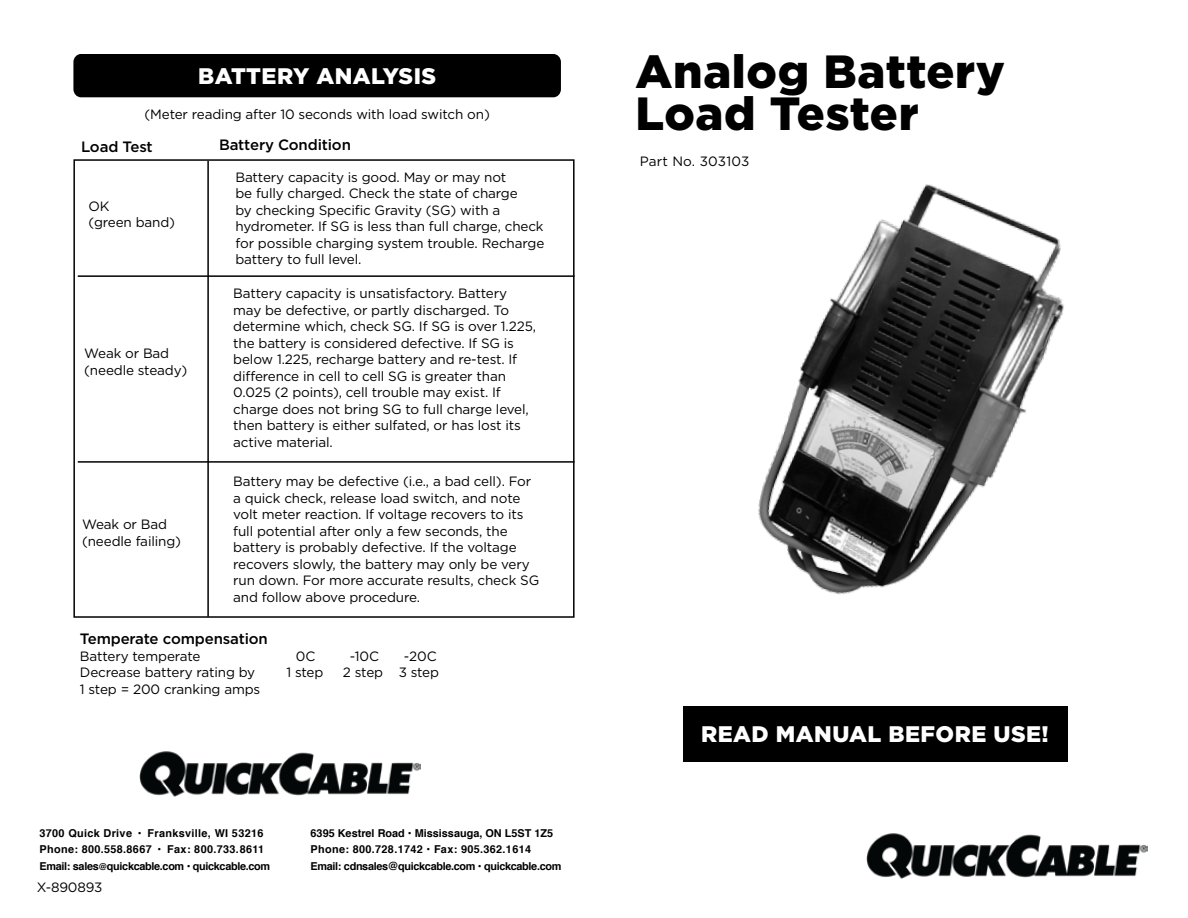
<style>
.page{position:relative;width:1188px;height:918px;background:#fff}
.page>*{position:absolute;margin:0;border:0;box-sizing:border-box;transform-origin:0 0}
.t1{font:900 46.5px/42px "Gotham";letter-spacing:.015em;color:#000}
.t2{font:900 22.5px "Gotham";letter-spacing:.02em;color:#fff}
.t3{font:500 15px "Gotham";letter-spacing:-.01em;color:#000}
.t4{font:13.5px/16.5px "Gotham";letter-spacing:-.01em;color:#000}
.t5{font:13.5px "Gotham";letter-spacing:.015em;color:#000}
.t6{font:700 10.8px/16.5px "Helvetica";color:#000}
.t7{font:700 10.8px/16.5px "Helvetica";letter-spacing:.03em;color:#000}
.s1{font-size:9px}
</style>
<div class="page">
<div style="left:683px;top:707px;width:385px;height:55px;background:#000"></div>
<img style="left:758px;top:184px;width:307px;height:411px">
<img style="left:866px;top:833px;width:282px;height:46px">
<img style="left:139px;top:751px;width:282px;height:46px">
<div style="left:73px;top:54px;width:488px;height:43px;background:#000;border-radius:8px"></div>
<div style="left:73px;top:159px;width:502px;height:459px;border:2px solid #000"></div>
<hr style="left:207px;top:161px;width:2px;height:456px;background:#000">
<hr style="left:78px;top:275px;width:497px;height:2px;background:#000">
<hr style="left:78px;top:461px;width:497px;height:2px;background:#000">
<h2 class="t2" style="left:198px;top:63px;width:240px">BATTERY ANALYSIS</h2>
<p class="t4" style="left:145px;top:106px;width:347px">(Meter reading after 10 seconds with load switch on)</p>
<p class="t3" style="left:81px;top:138px;width:73px">Load Test</p>
<p class="t3" style="left:219px;top:136px;width:133px">Battery Condition</p>
<p class="t4" style="left:235px;top:168px;width:310px">Battery capacity is good. May or may not<br>be fully charged. Check the state of charge<br>by checking Specific Gravity (SG) with a hydrometer. If SG is less than full charge, check for possible charging system trouble. Recharge battery to full level.</p>
<p class="t4" style="left:233px;top:285px;width:304px">Battery capacity is unsatisfactory. Battery may be defective, or partly discharged. To determine which, check SG. If SG is over 1.225, the battery is considered defective. If SG is below 1.225, recharge battery and re-test. If difference in cell to cell SG is greater than 0.025 (2 points), cell trouble may exist. If charge does not bring SG to full charge level, then battery is either sulfated, or has lost its active material.</p>
<p class="t4" style="left:233px;top:473px;width:308px">Battery may be defective (i.e., a bad cell). For a quick check, release load switch, and note volt meter reaction. If voltage recovers to its full potential after only a few seconds, the battery is probably defective. If the voltage recovers slowly, the battery may only be very run down. For more accurate results, check SG and follow above procedure.</p>
<p class="t4" style="left:89px;top:197px;width:88px">OK<br>(green band)</p>
<p class="t4" style="left:84px;top:345px;width:105px">Weak or Bad (needle steady)</p>
<p class="t4" style="left:82px;top:516px;width:101px">Weak or Bad (needle failing)</p>
<p class="t3" style="left:80px;top:630px;width:189px">Temperate compensation</p>
<p class="t4" style="left:80px;top:648px;width:122px">Battery temperate</p>
<p class="t4" style="left:296px;top:648px;width:21px">0C</p>
<p class="t4" style="left:350px;top:648px;width:31px">-10C</p>
<p class="t4" style="left:404px;top:648px;width:34px">-20C</p>
<p class="t4" style="left:80px;top:664px;width:177px">Decrease battery rating by</p>
<p class="t4" style="left:286px;top:664px;width:39px">1 step</p>
<p class="t4" style="left:343px;top:664px;width:98px">2 step 3 step</p>
<p class="t4" style="left:80px;top:681px;width:182px">1 step = 200 cranking amps</p>
<p class="t7" style="left:40px;top:825px;width:232px">3700 Quick Drive • Franksville, WI 53216<br>Phone: 800.558.8667 • Fax: 800.733.8611<br>Email: sales<span class="s1">@</span>quickcable.com • quickcable.com</p>
<p class="t6" style="left:311px;top:825px;width:252px">6395 Kestrel Road • Mississauga, ON L5ST 1Z5<br>Phone: 800.728.1742 • Fax: 905.362.1614<br>Email: cdnsales@quickcable.com • quickcable.com</p>
<p class="t4" style="left:37px;top:879px;width:67px">X-890893</p>
<h1 class="t1" style="left:635px;top:49px;width:371px">Analog Battery<br>Load Tester</h1>
<p class="t5" style="left:640px;top:154px;width:111px">Part No. 303103</p>
<h2 class="t2" style="left:701px;top:721px;width:349px">READ MANUAL BEFORE USE!</h2>
</div>
